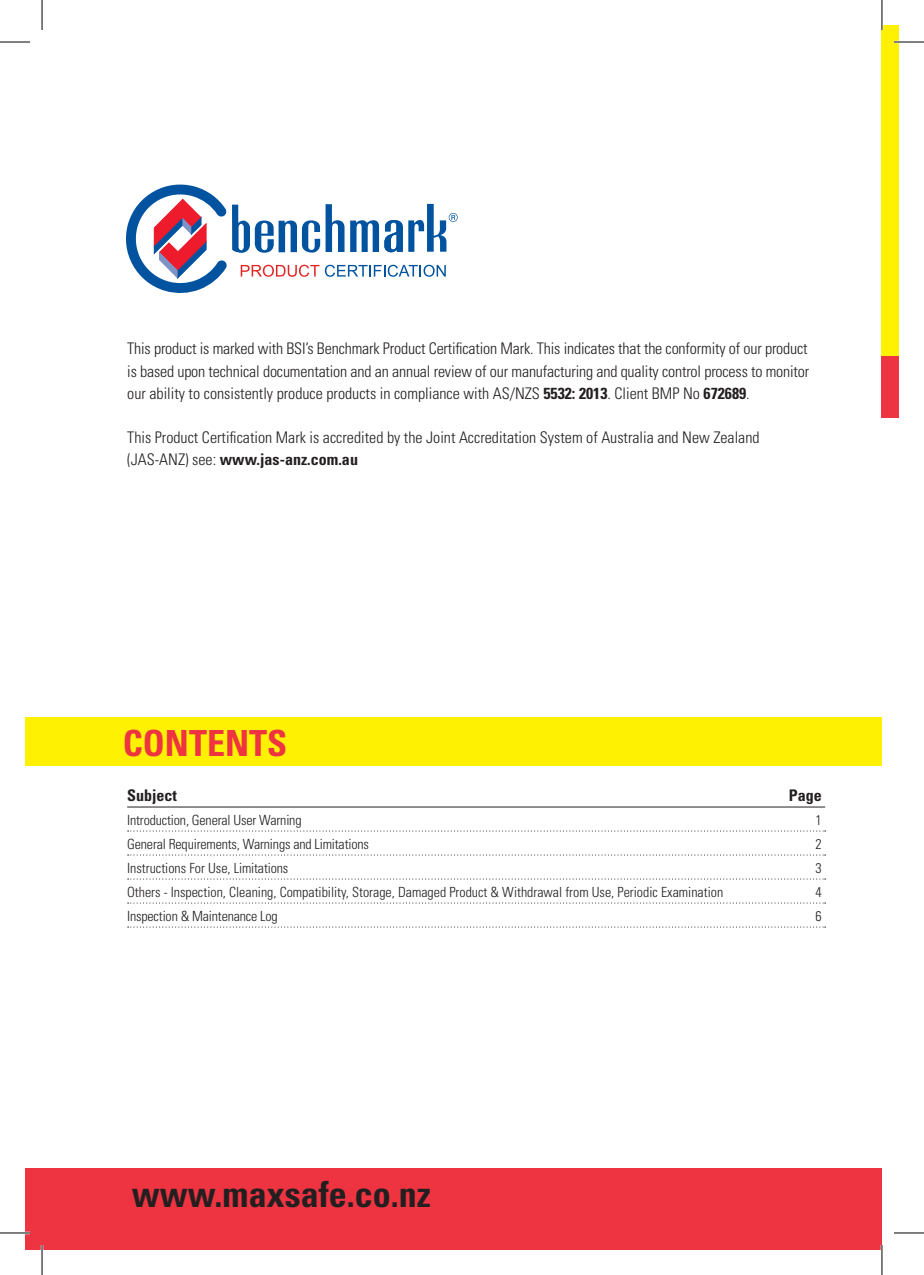
<style>
.page{position:relative;width:924px;height:1275px;background:#fff}
.page>*{position:absolute;margin:0;border:0;box-sizing:border-box;transform-origin:0 0}
.t1{font:700 condensed 36px "Univers";color:#231f20}
.t2{font:700 condensed 36px "Univers";color:#ee3341}
.t3{font:300 condensed 16px/22px "Univers";color:#231f20;text-align:justify}
.t4{font:700 condensed 16px "Univers";color:#231f20}
.t5{font:300 condensed 14px "Univers";color:#231f20}
.s1{font-weight:700}
</style>
<div class="page">
<div style="left:25px;top:1168px;width:856px;height:82px;background:#ee3341"></div>
<div style="left:25px;top:717px;width:856px;height:49px;background:#fff101"></div>
<hr style="left:127px;top:806px;width:697px;height:1px;background:#231f20">
<svg style="left:128px;top:830px;width:697px;height:1px"></svg>
<svg style="left:128px;top:854px;width:697px;height:1px"></svg>
<svg style="left:128px;top:878px;width:697px;height:1px"></svg>
<svg style="left:128px;top:902px;width:697px;height:1px"></svg>
<svg style="left:128px;top:926px;width:697px;height:1px"></svg>
<div style="left:881px;top:25px;width:17px;height:332px;background:#fff101"></div>
<div style="left:881px;top:357px;width:17px;height:60px;background:#ee3341"></div>
<svg style="left:126px;top:184px;width:331px;height:109px"></svg>
<hr style="left:893px;top:41px;width:30px;height:2px;background:#fff">
<hr style="left:0;top:1231px;width:30px;height:3px;background:#fff">
<hr style="left:41px;top:1245px;width:2px;height:30px;background:#fff">
<hr style="left:880px;top:1245px;width:2px;height:30px;background:#fff">
<hr style="left:0;top:42px;width:30px;height:1px;background:#000">
<hr style="left:893px;top:42px;width:30px;height:1px;background:#000">
<hr style="left:0;top:1232px;width:30px;height:1px;background:#000">
<hr style="left:893px;top:1232px;width:30px;height:1px;background:#000">
<hr style="left:42px;top:0;width:1px;height:30px;background:#000">
<hr style="left:42px;top:1245px;width:1px;height:30px;background:#000">
<hr style="left:881px;top:0;width:1px;height:30px;background:#000">
<hr style="left:881px;top:1245px;width:1px;height:30px;background:#000">
<p class="t3" style="left:127px;top:338px;width:683px">This product is marked with BSI’s Benchmark Product Certification Mark. This indicates that the conformity of our product is based upon technical documentation and an annual review of our manufacturing and quality control process to monitor our ability to consistently produce products in compliance with AS/NZS <span class="s1">5532: 2013</span>. Client BMP No <span class="s1">672689</span>.</p>
<p class="t3" style="left:127px;top:426px;width:633px">This Product Certification Mark is accredited by the Joint Accreditation System of Australia and New Zealand (JAS-ANZ) see: <span class="s1">www.jas-anz.com.au</span></p>
<h1 class="t2" style="left:123px;top:720px;width:166px">CONTENTS</h1>
<p class="t4" style="left:127px;top:785px;width:51px">Subject</p>
<p class="t4" style="left:788px;top:785px;width:34px">Page</p>
<p class="t5" style="left:127px;top:811px;width:176px">Introduction, General User Warning</p>
<p class="t5" style="left:815px;top:811px;width:8px">1</p>
<p class="t5" style="left:127px;top:835px;width:243px">General Requirements, Warnings and Limitations</p>
<p class="t5" style="left:815px;top:835px;width:8px">2</p>
<p class="t5" style="left:127px;top:859px;width:162px">Instructions For Use, Limitations</p>
<p class="t5" style="left:815px;top:859px;width:8px">3</p>
<p class="t5" style="left:127px;top:883px;width:597px">Others - Inspection, Cleaning, Compatibility, Storage, Damaged Product &amp; Withdrawal from Use, Periodic Examination</p>
<p class="t5" style="left:815px;top:883px;width:8px">4</p>
<p class="t5" style="left:127px;top:907px;width:152px">Inspection &amp; Maintenance Log</p>
<p class="t5" style="left:815px;top:907px;width:8px">6</p>
<h1 class="t1" style="left:132px;top:1172px;width:300px">www.maxsafe.co.nz</h1>
</div>
